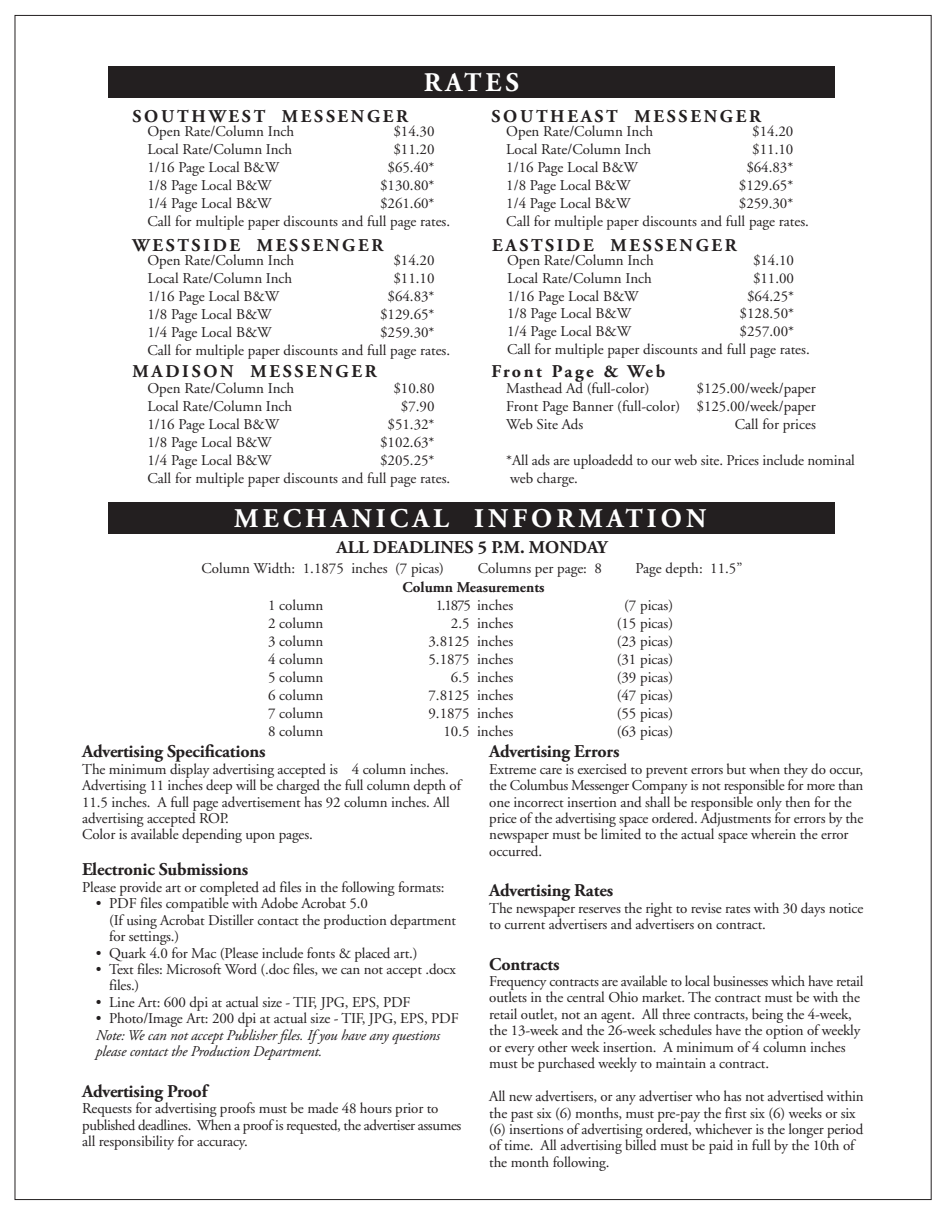
<style>
.page{position:relative;width:945px;height:1215px;background:#fff}
.page>*{position:absolute;margin:0;border:0;box-sizing:border-box;transform-origin:0 0}
.t1{font:700 26.85px "Adobe Garamond Pro";letter-spacing:.15em;color:#fff}
.t2{font:700 18px "Adobe Garamond Pro";color:#231f20}
.t3{font:700 18px "Adobe Garamond Pro";letter-spacing:.15em;color:#231f20}
.t4{font:15px/16.5px "Adobe Garamond";letter-spacing:-.01em;color:#231f20}
.t5{font:italic 15px/16.5px "Adobe Garamond Pro";letter-spacing:-.01em;color:#231f20}
.t6{font:700 15px "Adobe Garamond Pro";color:#231f20}
</style>
<div class="page">
<div style="left:108px;top:503px;width:727px;height:31px;background:#231f20"></div>
<div style="left:108px;top:66px;width:727px;height:32px;background:#231f20"></div>
<h1 class="t1" style="left:424px;top:72px;width:97px">RATES</h1>
<p class="t3" style="left:133px;top:110px;width:277px">SOUTHWEST MESSENGER</p>
<p class="t4" style="left:147px;top:125px;width:148px">Open Rate/Column Inch</p>
<p class="t4" style="left:393px;top:125px;width:43px">$14.30</p>
<p class="t4" style="left:147px;top:143px;width:146px">Local Rate/Column Inch</p>
<p class="t4" style="left:393px;top:143px;width:43px">$11.20</p>
<p class="t4" style="left:147px;top:161px;width:133px">1/16 Page Local B&amp;W</p>
<p class="t4" style="left:388px;top:161px;width:49px">$65.40*</p>
<p class="t4" style="left:147px;top:179px;width:126px">1/8 Page Local B&amp;W</p>
<p class="t4" style="left:380px;top:179px;width:56px">$130.80*</p>
<p class="t4" style="left:147px;top:196px;width:126px">1/4 Page Local B&amp;W</p>
<p class="t4" style="left:147px;top:196px;width:304px;line-height:18px;text-indent:233px">$261.60*<br>Call for multiple paper discounts and full page rates.</p>
<p class="t3" style="left:133px;top:238px;width:252px">WESTSIDE MESSENGER</p>
<p class="t4" style="left:147px;top:253px;width:148px">Open Rate/Column Inch</p>
<p class="t4" style="left:393px;top:253px;width:43px">$14.20</p>
<p class="t4" style="left:147px;top:271px;width:146px">Local Rate/Column Inch</p>
<p class="t4" style="left:393px;top:271px;width:43px">$11.10</p>
<p class="t4" style="left:147px;top:289px;width:133px">1/16 Page Local B&amp;W</p>
<p class="t4" style="left:388px;top:289px;width:49px">$64.83*</p>
<p class="t4" style="left:147px;top:307px;width:126px">1/8 Page Local B&amp;W</p>
<p class="t4" style="left:380px;top:307px;width:56px">$129.65*</p>
<p class="t4" style="left:147px;top:325px;width:126px">1/4 Page Local B&amp;W</p>
<p class="t4" style="left:147px;top:324px;width:304px;line-height:18px;text-indent:233px">$259.30*<br>Call for multiple paper discounts and full page rates.</p>
<p class="t3" style="left:133px;top:364px;width:246px">MADISON MESSENGER</p>
<p class="t4" style="left:147px;top:382px;width:148px">Open Rate/Column Inch</p>
<p class="t4" style="left:393px;top:382px;width:43px">$10.80</p>
<p class="t4" style="left:147px;top:399px;width:146px">Local Rate/Column Inch</p>
<p class="t4" style="left:401px;top:399px;width:35px">$7.90</p>
<p class="t4" style="left:147px;top:417px;width:133px">1/16 Page Local B&amp;W</p>
<p class="t4" style="left:388px;top:417px;width:49px">$51.32*</p>
<p class="t4" style="left:147px;top:435px;width:126px">1/8 Page Local B&amp;W</p>
<p class="t4" style="left:380px;top:435px;width:56px">$102.63*</p>
<p class="t4" style="left:147px;top:453px;width:126px">1/4 Page Local B&amp;W</p>
<p class="t4" style="left:147px;top:453px;width:304px;line-height:18px;text-indent:233px">$205.25*<br>Call for multiple paper discounts and full page rates.</p>
<p class="t3" style="left:491px;top:109px;width:271px">SOUTHEAST MESSENGER</p>
<p class="t4" style="left:506px;top:125px;width:148px">Open Rate/Column Inch</p>
<p class="t4" style="left:752px;top:125px;width:43px">$14.20</p>
<p class="t4" style="left:506px;top:143px;width:146px">Local Rate/Column Inch</p>
<p class="t4" style="left:752px;top:143px;width:43px">$11.10</p>
<p class="t4" style="left:506px;top:161px;width:133px">1/16 Page Local B&amp;W</p>
<p class="t4" style="left:746px;top:161px;width:49px">$64.83*</p>
<p class="t4" style="left:506px;top:179px;width:126px">1/8 Page Local B&amp;W</p>
<p class="t4" style="left:739px;top:179px;width:56px">$129.65*</p>
<p class="t4" style="left:506px;top:196px;width:126px">1/4 Page Local B&amp;W</p>
<p class="t4" style="left:506px;top:196px;width:304px;line-height:18px;text-indent:233px">$259.30*<br>Call for multiple paper discounts and full page rates.</p>
<p class="t3" style="left:492px;top:238px;width:246px">EASTSIDE MESSENGER</p>
<p class="t4" style="left:507px;top:253px;width:148px">Open Rate/Column Inch</p>
<p class="t4" style="left:753px;top:253px;width:43px">$14.10</p>
<p class="t4" style="left:507px;top:271px;width:146px">Local Rate/Column Inch</p>
<p class="t4" style="left:753px;top:271px;width:43px">$11.00</p>
<p class="t4" style="left:507px;top:289px;width:133px">1/16 Page Local B&amp;W</p>
<p class="t4" style="left:747px;top:289px;width:49px">$64.25*</p>
<p class="t4" style="left:507px;top:307px;width:126px">1/8 Page Local B&amp;W</p>
<p class="t4" style="left:740px;top:307px;width:56px">$128.50*</p>
<p class="t4" style="left:507px;top:325px;width:126px">1/4 Page Local B&amp;W</p>
<p class="t4" style="left:507px;top:324px;width:304px;line-height:18px;text-indent:233px">$257.00*<br>Call for multiple paper discounts and full page rates.</p>
<p class="t3" style="left:491px;top:364px;width:175px">Front Page &amp; Web</p>
<p class="t4" style="left:506px;top:382px;width:145px">Masthead Ad (full-color)</p>
<p class="t4" style="left:506px;top:381px;width:311px;line-height:18px;text-align:justify;text-indent:190px">$125.00/week/paper Front Page Banner (full-color) $125.00/week/paper Web Site Ads</p>
<p class="t4" style="left:735px;top:417px;width:82px">Call for prices</p>
<p class="t4" style="left:506px;top:453px;width:350px;line-height:18px">*All ads are uploadedd to our web site. Prices include nominal web charge.</p>
<h1 class="t1" style="left:234px;top:508px;width:473px">MECHANICAL INFORMATION</h1>
<p class="t2" style="left:336px;top:540px;width:272px">ALL DEADLINES 5 P.M. MONDAY</p>
<p class="t4" style="left:202px;top:561px;width:244px">Column Width: 1.1875 inches (7 picas)</p>
<p class="t4" style="left:478px;top:561px;width:126px">Columns per page: 8</p>
<p class="t4" style="left:636px;top:561px;width:108px">Page depth: 11.5”</p>
<p class="t6" style="left:403px;top:581px;width:144px">Column Measurements</p>
<p class="t4" style="left:268px;top:598px;width:57px">1 column</p>
<p class="t4" style="left:436px;top:598px;width:79px">1.1875 inches</p>
<p class="t4" style="left:624px;top:598px;width:51px">(7 picas)</p>
<p class="t4" style="left:268px;top:616px;width:57px">2 column</p>
<p class="t4" style="left:451px;top:616px;width:64px">2.5 inches</p>
<p class="t4" style="left:617px;top:616px;width:58px">(15 picas)</p>
<p class="t4" style="left:268px;top:634px;width:57px">3 column</p>
<p class="t4" style="left:429px;top:634px;width:86px">3.8125 inches</p>
<p class="t4" style="left:617px;top:634px;width:58px">(23 picas)</p>
<p class="t4" style="left:268px;top:652px;width:57px">4 column</p>
<p class="t4" style="left:429px;top:652px;width:86px">5.1875 inches</p>
<p class="t4" style="left:617px;top:652px;width:58px">(31 picas)</p>
<p class="t4" style="left:268px;top:670px;width:57px">5 column</p>
<p class="t4" style="left:451px;top:670px;width:64px">6.5 inches</p>
<p class="t4" style="left:617px;top:670px;width:58px">(39 picas)</p>
<p class="t4" style="left:268px;top:688px;width:57px">6 column</p>
<p class="t4" style="left:429px;top:688px;width:86px">7.8125 inches</p>
<p class="t4" style="left:617px;top:688px;width:58px">(47 picas)</p>
<p class="t4" style="left:268px;top:706px;width:57px">7 column</p>
<p class="t4" style="left:429px;top:706px;width:86px">9.1875 inches</p>
<p class="t4" style="left:617px;top:706px;width:58px">(55 picas)</p>
<p class="t4" style="left:268px;top:724px;width:57px">8 column</p>
<p class="t4" style="left:443px;top:724px;width:71px">10.5 inches</p>
<p class="t4" style="left:617px;top:724px;width:58px">(63 picas)</p>
<p class="t2" style="left:82px;top:744px;width:185px">Advertising Specifications</p>
<p class="t4" style="left:82px;top:762px;width:380px">The minimum display advertising accepted is 4 column inches.<br>Advertising 11 inches deep will be charged the full column depth of 11.5 inches. A full page advertisement has 92 column inches. All advertising accepted ROP.<br>Color is available depending upon pages.</p>
<p class="t2" style="left:82px;top:862px;width:168px">Electronic Submissions</p>
<p class="t4" style="left:82px;top:880px;width:364px">Please provide art or completed ad files in the following formats:</p>
<p class="t4" style="left:109px;top:897px;width:348px;text-indent:-13px">• PDF files compatible with Adobe Acrobat 5.0<br>(If using Acrobat Distiller contact the production department for settings.)</p>
<p class="t4" style="left:96px;top:946px;width:323px">• Quark 4.0 for Mac (Please include fonts &amp; placed art.)</p>
<p class="t4" style="left:109px;top:962px;width:348px;text-indent:-13px">• Text files: Microsoft Word (.doc files, we can not accept .docx files.)</p>
<p class="t4" style="left:96px;top:995px;width:316px">• Line Art: 600 dpi at actual size - TIF, JPG, EPS, PDF</p>
<p class="t4" style="left:96px;top:1012px;width:365px">• Photo/Image Art: 200 dpi at actual size - TIF, JPG, EPS, PDF</p>
<p class="t5" style="left:96px;top:1028px;width:346px">Note: We can not accept Publisher files. If you have any questions please contact the Production Department.</p>
<p class="t2" style="left:82px;top:1084px;width:127px">Advertising Proof</p>
<p class="t4" style="left:82px;top:1101px;width:381px">Requests for advertising proofs must be made 48 hours prior to published deadlines. When a proof is requested, the advertiser assumes all responsibility for accuracy.</p>
<p class="t2" style="left:489px;top:744px;width:132px">Advertising Errors</p>
<p class="t4" style="left:489px;top:762px;width:376px">Extreme care is exercised to prevent errors but when they do occur, the Columbus Messenger Company is not responsible for more than one incorrect insertion and shall be responsible only then for the price of the advertising space ordered. Adjustments for errors by the newspaper must be limited to the actual space wherein the error occurred.</p>
<p class="t2" style="left:489px;top:883px;width:125px">Advertising Rates</p>
<p class="t4" style="left:489px;top:901px;width:375px">The newspaper reserves the right to revise rates with 30 days notice to current advertisers and advertisers on contract.</p>
<p class="t2" style="left:489px;top:957px;width:72px">Contracts</p>
<p class="t4" style="left:489px;top:974px;width:376px">Frequency contracts are available to local businesses which have retail outlets in the central Ohio market. The contract must be with the retail outlet, not an agent. All three contracts, being the 4-week, the 13-week and the 26-week schedules have the option of weekly or every other week insertion. A minimum of 4 column inches must be purchased weekly to maintain a contract.</p>
<p class="t4" style="left:489px;top:1089px;width:376px">All new advertisers, or any advertiser who has not advertised within the past six (6) months, must pre-pay the first six (6) weeks or six (6) insertions of advertising ordered, whichever is the longer period of time. All advertising billed must be paid in full by the 10th of the month following.</p>
</div>
